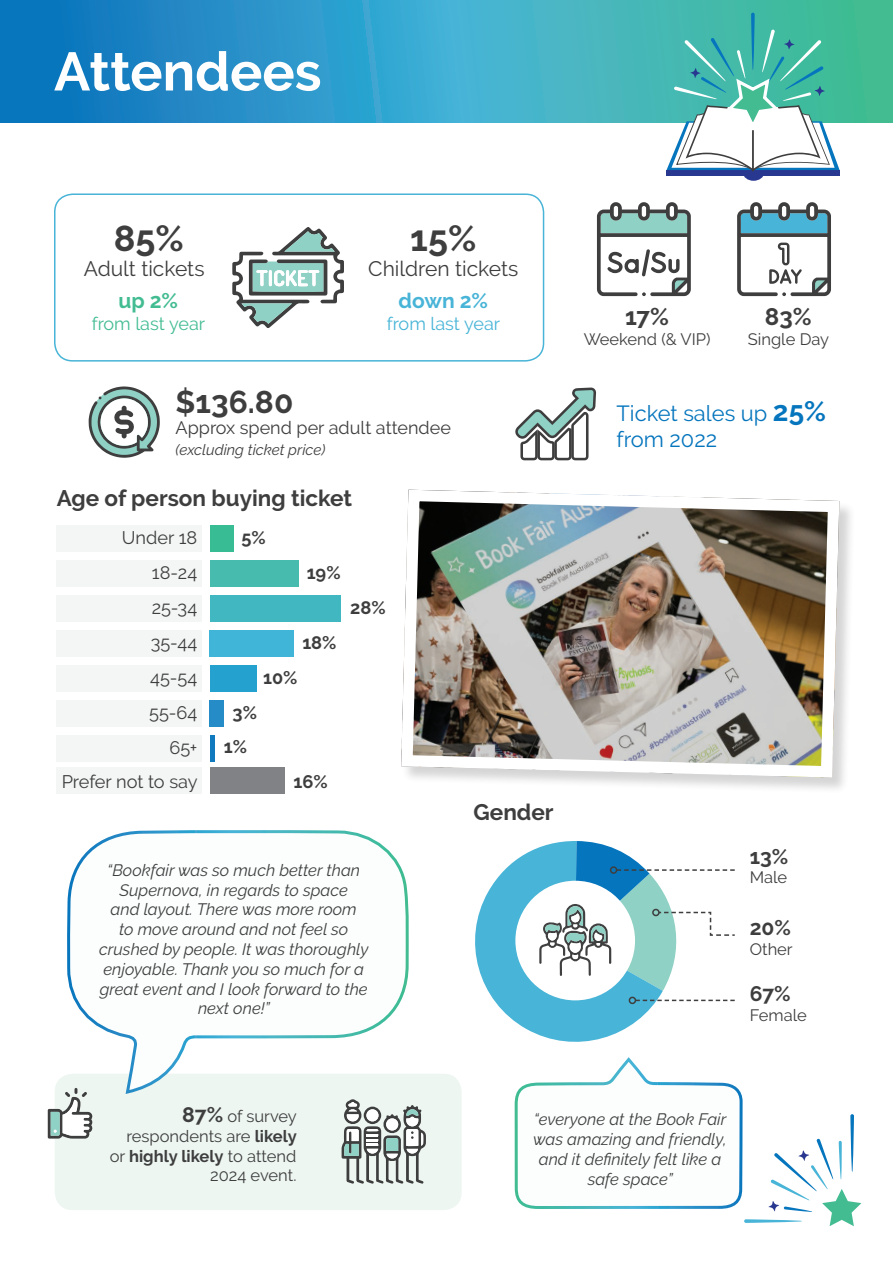
<style>
.page{position:relative;width:893px;height:1263px;background:#fff}
.page>*{position:absolute;margin:0;border:0;box-sizing:border-box;transform-origin:0 0}
.t1{font:700 54px "Raleway";color:#fff}
.t2{font:700 36px "Raleway";color:#3e3e3f}
.t3{font:700 31.5px "Raleway";color:#3e3e3f}
.t4{font:700 24px "Raleway";color:#3e3e3f}
.t5{font:700 22.5px "Raleway";color:#3e3e3f}
.t6{font:21.9px/26.2px "Raleway";color:#0575bd}
.t7{font:21px "Raleway";color:#3e3e3f}
.t8{font:700 21px "Raleway";color:#3e3e3f}
.t9{font:700 21px "Raleway";color:#48b4d7}
.t10{font:700 21px "Raleway";color:#43bc92}
.t11{font:18.15px/35px "Raleway";color:#3e3e3f;text-align:right}
.t12{font:700 18.15px/35px "Raleway";color:#3e3e3f;text-align:center}
.t13{font:18px "Raleway";color:#3e3e3f}
.t14{font:18px "Raleway";color:#43bc92}
.t15{font:18px "Raleway";color:#48b4d7}
.t16{font:italic 16.5px/19.8px "Raleway";color:#3e3e3f;text-align:center}
.t17{font:16.5px/19.8px "Raleway";color:#3e3e3f;text-align:right}
.t18{font:italic 15px "Raleway";color:#3e3e3f}
.s1{font-weight:700;font-size:27.9px}
.s2{font-weight:700;font-size:21px}
.s3{font-weight:700}
</style>
<div class="page">
<svg style="left:0;top:0;width:893px;height:122px;background:#319fc1"></svg>
<svg style="left:768px;top:1138px;width:93px;height:88px"></svg>
<svg style="left:850px;top:1114px;width:4px;height:58px"></svg>
<svg style="left:744px;top:1219px;width:58px;height:4px"></svg>
<div style="left:666px;top:170px;width:174px;height:6px;background:#283890"></div>
<div style="left:743px;top:165px;width:21px;height:16px;background:#283890;border-radius:50%"></div>
<svg style="left:751px;top:13px;width:4px;height:57px"></svg>
<svg style="left:666px;top:29px;width:174px;height:143px"></svg>
<div style="left:55px;top:1074px;width:407px;height:136px;background:#edf6f1;border-radius:18px"></div>
<div style="left:54px;top:193px;width:490px;height:169px;border:2px solid #48b4d7;border-radius:18px"></div>
<svg style="left:232px;top:227px;width:112px;height:101px"></svg>
<svg style="left:342px;top:1099px;width:84px;height:85px"></svg>
<div style="left:57px;top:767px;width:145px;height:26px;background:#f4f5f5"></div>
<div style="left:210px;top:767px;width:75px;height:26px;background:#808285"></div>
<div style="left:57px;top:526px;width:145px;height:26px;background:#f4f5f5"></div>
<div style="left:57px;top:561px;width:145px;height:26px;background:#f4f5f5"></div>
<div style="left:57px;top:596px;width:145px;height:26px;background:#f4f5f5"></div>
<div style="left:57px;top:631px;width:145px;height:26px;background:#f4f5f5"></div>
<div style="left:57px;top:666px;width:145px;height:26px;background:#f4f5f5"></div>
<div style="left:57px;top:701px;width:145px;height:26px;background:#f4f5f5"></div>
<div style="left:57px;top:736px;width:145px;height:26px;background:#f4f5f5"></div>
<div style="left:210px;top:526px;width:23px;height:26px;background:#37bc94"></div>
<div style="left:210px;top:561px;width:89px;height:26px;background:#47bbae"></div>
<div style="left:210px;top:596px;width:131px;height:26px;background:#41b7c2"></div>
<div style="left:210px;top:631px;width:84px;height:26px;background:#41b5d7"></div>
<div style="left:210px;top:666px;width:47px;height:26px;background:#25a1cf"></div>
<div style="left:210px;top:701px;width:14px;height:26px;background:#258cc8"></div>
<div style="left:210px;top:736px;width:5px;height:26px;background:#117abf"></div>
<svg style="left:48px;top:1092px;width:45px;height:46px"></svg>
<svg style="left:597px;top:202px;width:94px;height:94px"></svg>
<svg style="left:737px;top:202px;width:94px;height:94px"></svg>
<svg style="left:515px;top:388px;width:81px;height:72px"></svg>
<div style="left:402px;top:490px;width:454px;height:304px;background:#231f20;opacity:.19"></div>
<img style="left:401px;top:489px;width:444px;height:294px">
<svg style="left:66px;top:830px;width:343px;height:265px"></svg>
<svg style="left:89px;top:386px;width:71px;height:72px"></svg>
<svg style="left:461px;top:841px;width:282px;height:368px"></svg>
<h1 class="t1" style="left:54px;top:41px;width:269px">Attendees</h1>
<h2 class="t2" style="left:114px;top:217px;width:71px">85%</h2>
<p class="t7" style="left:84px;top:256px;width:122px">Adult tickets</p>
<p class="t10" style="left:118px;top:289px;width:61px">up 2%</p>
<p class="t14" style="left:92px;top:313px;width:115px">from last year</p>
<h2 class="t2" style="left:410px;top:217px;width:68px">15%</h2>
<p class="t7" style="left:368px;top:256px;width:151px">Children tickets</p>
<p class="t9" style="left:398px;top:289px;width:91px">down 2%</p>
<p class="t15" style="left:387px;top:313px;width:115px">from last year</p>
<h3 class="t3" style="left:176px;top:383px;width:119px">$136.80</h3>
<p class="t13" style="left:176px;top:417px;width:277px">Approx spend per adult attendee</p>
<p class="t18" style="left:176px;top:441px;width:151px">(excluding ticket price)</p>
<h3 class="t5" style="left:57px;top:486px;width:297px">Age of person buying ticket</h3>
<p class="t11" style="left:62px;top:520px;width:138px">Under 18<br>18-24<br>25-34<br>35-44<br>45-54<br>55-64<br>65+<br>Prefer not to say</p>
<p class="t12" style="left:241px;top:520px;width:26px">5%</p>
<p class="t12" style="left:307px;top:555px;width:35px">19%</p>
<p class="t12" style="left:302px;top:625px;width:36px">18%</p>
<p class="t12" style="left:263px;top:660px;width:36px">10%</p>
<p class="t12" style="left:224px;top:695px;width:35px">3%<br>1%</p>
<p class="t12" style="left:294px;top:765px;width:36px">16%</p>
<p class="t12" style="left:350px;top:590px;width:37px">28%</p>
<p class="t16" style="left:99px;top:860px;width:271px">“Bookfair was so much better than<br>Supernova, in regards to space<br>and layout. There was more room<br>to move around and not feel so crushed by people. It was thoroughly enjoyable. Thank you so much for a great event and I look forward to the next one!”</p>
<h3 class="t5" style="left:474px;top:800px;width:82px">Gender</h3>
<h3 class="t4" style="left:625px;top:303px;width:45px">17%</h3>
<p class="t17" style="left:584px;top:329px;width:128px">Weekend (&amp; VIP)</p>
<h3 class="t4" style="left:765px;top:303px;width:48px">83%</h3>
<p class="t17" style="left:748px;top:329px;width:83px">Single Day</p>
<h3 class="t6" style="left:617px;top:400px;width:211px">Ticket sales up <span class="s1">25% </span>from 2022</h3>
<p class="t8" style="left:750px;top:844px;width:40px">13%</p>
<p class="t17" style="left:750px;top:868px;width:39px">Male</p>
<p class="t8" style="left:750px;top:916px;width:43px">20%</p>
<p class="t17" style="left:750px;top:939px;width:45px">Other</p>
<p class="t8" style="left:750px;top:982px;width:43px">67%</p>
<p class="t17" style="left:750px;top:1005px;width:59px">Female</p>
<p class="t17" style="left:110px;top:1106px;width:189px"><span class="s2">87%</span> of survey respondents are <span class="s3">likely </span>or <span class="s3">highly likely</span> to attend<br>2024 event.</p>
<p class="t16" style="left:533px;top:1109px;width:195px">“everyone at the Book Fair was amazing and friendly, and it definitely felt like a safe space”</p>
</div>
